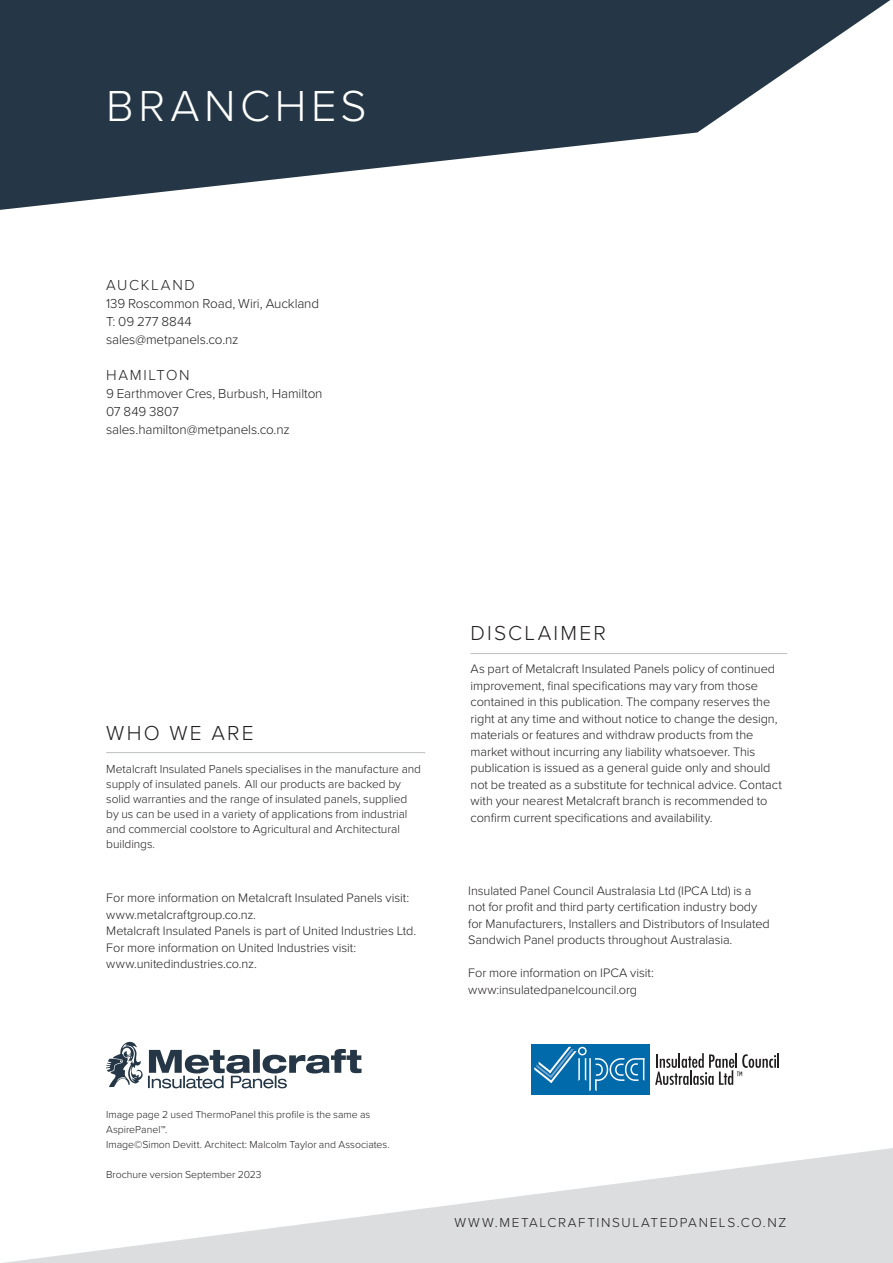
<style>
.page{position:relative;width:893px;height:1263px;background:#fff}
.page>*{position:absolute;margin:0;border:0;box-sizing:border-box;transform-origin:0 0}
.A_Head{font:300 45px "Proxima Nova";letter-spacing:.105em;color:#fff}
.B_Head{font:300 21px "Proxima Nova";letter-spacing:.105em;color:#231f20}
.C_Head_rev{font:300 15px "Proxima Nova";letter-spacing:.115em;color:#231f20}
.Body{font:300 13.5px "Proxima Nova";letter-spacing:-.01em;color:#231f20}
.C_Head_rev-2{font:300 13.5px "Proxima Nova";letter-spacing:-.01em;color:#231f20}
.C_Head_rev-3{font:300 13.5px "Proxima Nova";letter-spacing:.115em;color:#231f20}
.Body-2{font:300 12.75px/16.5px "Proxima Nova";letter-spacing:-.01em;color:#231f20}
.Body-3{font:300 12px/15px "Proxima Nova";letter-spacing:-.005em;color:#231f20}
.Body-4{font:300 10.5px/15px "Proxima Nova";color:#231f20}
</style>
<div class="page">
<svg style="left:0;top:0;width:890px;height:210px;fill:#253746"></svg>
<svg style="left:3px;top:1148px;width:890px;height:115px"></svg>
<svg style="left:106px;top:1042px;width:255px;height:46px"></svg>
<hr style="left:471px;top:653px;width:316px;height:1px;background:#bcbec0">
<div style="left:531px;top:1044px;width:118px;height:50px;background:#006aab"></div>
<svg style="left:534px;top:1047px;width:110px;height:44px"></svg>
<svg style="left:655px;top:1053px;width:124px;height:32px"></svg>
<hr style="left:106px;top:752px;width:319px;height:1px;background:#bcbec0">
<p class="A_Head" style="left:106px;top:72px;width:262px">BRANCHES</p>
<p class="C_Head_rev" style="left:106px;top:274px;width:90px">AUCKLAND</p>
<p class="Body" style="left:106px;top:294px;width:215px">139 Roscommon Road, Wiri, Auckland</p>
<p class="Body" style="left:106px;top:312px;width:87px">T: 09 277 8844</p>
<p class="C_Head_rev-2" style="left:106px;top:330px;width:134px">sales@metpanels.co.nz</p>
<p class="C_Head_rev" style="left:106px;top:364px;width:85px">HAMILTON</p>
<p class="Body" style="left:106px;top:384px;width:218px">9 Earthmover Cres, Burbush, Hamilton</p>
<p class="Body" style="left:106px;top:402px;width:74px">07 849 3807</p>
<p class="C_Head_rev-2" style="left:106px;top:420px;width:185px">sales.hamilton@metpanels.co.nz</p>
<p class="B_Head" style="left:106px;top:717px;width:149px">WHO WE ARE</p>
<p class="Body-3" style="left:106px;top:760px;width:316px">Metalcraft Insulated Panels specialises in the manufacture and supply of insulated panels. All our products are backed by solid warranties and the range of insulated panels, supplied by us can be used in a variety of applications from industrial and commercial coolstore to Agricultural and Architectural buildings.</p>
<p class="Body-2" style="left:106px;top:889px;width:304px">For more information on Metalcraft Insulated Panels visit:</p>
<p class="Body-2" style="left:106px;top:906px;width:151px">www.metalcraftgroup.co.nz.</p>
<p class="Body-2" style="left:106px;top:922px;width:312px">Metalcraft Insulated Panels is part of United Industries Ltd.</p>
<p class="Body-2" style="left:106px;top:939px;width:251px">For more information on United Industries visit:</p>
<p class="Body-2" style="left:106px;top:955px;width:152px">www.unitedindustries.co.nz.</p>
<p class="B_Head" style="left:471px;top:618px;width:137px">DISCLAIMER</p>
<p class="Body-2" style="left:471px;top:660px;width:313px">As part of Metalcraft Insulated Panels policy of continued improvement, final specifications may vary from those contained in this publication. The company reserves the right at any time and without notice to change the design, materials or features and withdraw products from the market without incurring any liability whatsoever. This publication is issued as a general guide only and should not be treated as a substitute for technical advice. Contact with your nearest Metalcraft branch is recommended to confirm current specifications and availability.</p>
<p class="Body-2" style="left:468px;top:882px;width:303px">Insulated Panel Council Australasia Ltd (IPCA Ltd) is a not for profit and third party certification industry body for Manufacturers, Installers and Distributors of Insulated Sandwich Panel products throughout Australasia.</p>
<p class="Body-2" style="left:468px;top:964px;width:187px">For more information on IPCA visit:</p>
<p class="Body-2" style="left:468px;top:981px;width:170px">www:insulatedpanelcouncil.org</p>
<p class="Body-4" style="left:106px;top:1106px;width:266px">Image page 2 used ThermoPanel this profile is the same as<br>AspirePanel™.</p>
<p class="Body-4" style="left:106px;top:1136px;width:285px">Image©Simon Devitt. Architect: Malcolm Taylor and Associates.</p>
<p class="Body-4" style="left:106px;top:1166px;width:157px">Brochure version September 2023</p>
<p class="C_Head_rev-3" style="left:454px;top:1212px;width:333px">WWW.METALCRAFTINSULATEDPANELS.CO.NZ</p>
</div>
